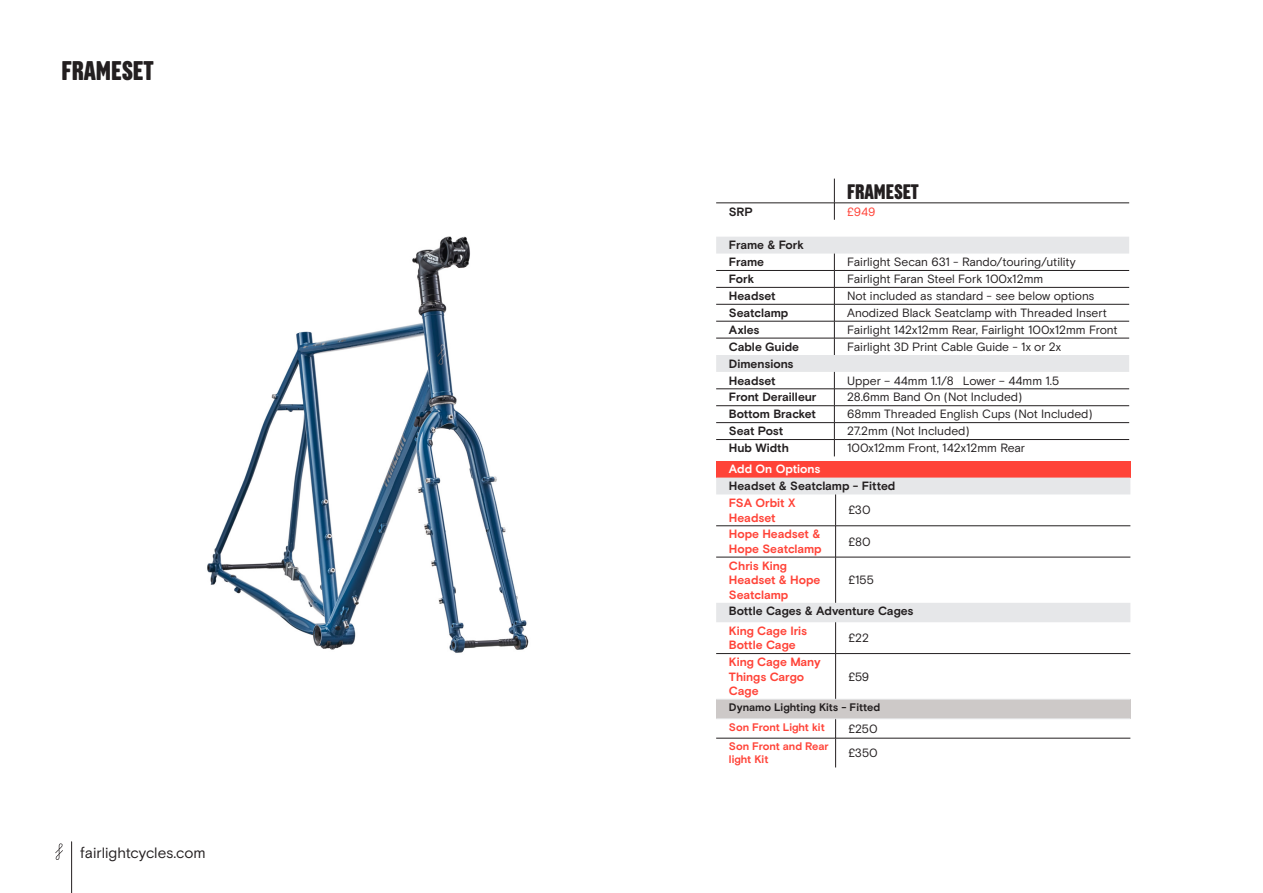
<style>
.page{position:relative;width:1263px;height:893px;background:#fff}
.page>*{position:absolute;margin:0;border:0;box-sizing:border-box;transform-origin:0 0}
.t1{font:700 27px "Fairlight";color:#231f20}
.t2{font:700 21px "Fairlight";color:#231f20}
.t3{font:15px "Basis Grotesque";color:#231f20}
.t4{font:12px "Basis Grotesque";color:#231f20}
.t5{font:700 12px "Basis Grotesque";letter-spacing:-.005em;color:#231f20}
.t6{font:700 12px/14.4px "Basis Grotesque";letter-spacing:-.005em;color:#ff4338}
.t7{font:700 12px "Basis Grotesque";color:#fff}
.t8{font:12px "Basis Grotesque";color:#ff4338}
.t9{font:700 10.95px/13.2px "Basis Grotesque";color:#ff4338}
.t10{font:700 10.95px "Basis Grotesque";color:#231f20}
</style>
<div class="page">
<svg style="left:55px;top:843px;width:8px;height:17px"></svg>
<hr style="left:71px;top:842px;width:1px;height:51px;background:#231f20">
<div style="left:716px;top:461px;width:414px;height:17px;background:#ff4338"></div>
<svg style="left:716px;top:478px;width:414px;height:144px"></svg>
<div style="left:716px;top:699px;width:414px;height:20px;background:#cdc9c8"></div>
<hr style="left:835px;top:494px;width:1px;height:32px;background:#231f20">
<hr style="left:835px;top:526px;width:1px;height:31px;background:#231f20">
<hr style="left:835px;top:557px;width:1px;height:46px;background:#231f20">
<hr style="left:835px;top:622px;width:1px;height:31px;background:#231f20">
<hr style="left:835px;top:654px;width:1px;height:45px;background:#231f20">
<hr style="left:716px;top:525px;width:120px;height:1px;background:#231f20">
<hr style="left:836px;top:525px;width:294px;height:1px;background:#231f20">
<hr style="left:716px;top:557px;width:120px;height:1px;background:#231f20">
<hr style="left:836px;top:557px;width:294px;height:1px;background:#231f20">
<hr style="left:716px;top:653px;width:120px;height:1px;background:#231f20">
<hr style="left:836px;top:653px;width:294px;height:1px;background:#231f20">
<hr style="left:716px;top:699px;width:120px;height:1px;background:#e6e7e9">
<hr style="left:836px;top:699px;width:294px;height:1px;background:#e6e7e9">
<hr style="left:716px;top:718px;width:120px;height:1px;background:#e6e7e9">
<hr style="left:836px;top:718px;width:294px;height:1px;background:#e6e7e9">
<hr style="left:716px;top:738px;width:120px;height:1px;background:#231f20">
<hr style="left:836px;top:738px;width:294px;height:1px;background:#231f20">
<svg style="left:835px;top:719px;width:1px;height:48px"></svg>
<svg style="left:716px;top:237px;width:413px;height:135px"></svg>
<svg style="left:834px;top:179px;width:1px;height:41px"></svg>
<hr style="left:716px;top:270px;width:118px;height:1px;background:#231f20">
<hr style="left:834px;top:270px;width:295px;height:1px;background:#231f20">
<hr style="left:716px;top:287px;width:118px;height:1px;background:#231f20">
<hr style="left:834px;top:287px;width:295px;height:1px;background:#231f20">
<hr style="left:716px;top:304px;width:118px;height:1px;background:#231f20">
<hr style="left:834px;top:304px;width:295px;height:1px;background:#231f20">
<hr style="left:716px;top:321px;width:118px;height:1px;background:#231f20">
<hr style="left:834px;top:321px;width:295px;height:1px;background:#231f20">
<hr style="left:716px;top:338px;width:118px;height:1px;background:#231f20">
<hr style="left:834px;top:338px;width:295px;height:1px;background:#231f20">
<svg style="left:834px;top:254px;width:1px;height:101px"></svg>
<hr style="left:716px;top:389px;width:118px;height:1px;background:#231f20">
<hr style="left:834px;top:389px;width:295px;height:1px;background:#231f20">
<hr style="left:716px;top:405px;width:118px;height:1px;background:#231f20">
<hr style="left:834px;top:405px;width:295px;height:1px;background:#231f20">
<hr style="left:716px;top:422px;width:118px;height:1px;background:#231f20">
<hr style="left:834px;top:422px;width:295px;height:1px;background:#231f20">
<hr style="left:716px;top:439px;width:118px;height:1px;background:#231f20">
<hr style="left:834px;top:439px;width:295px;height:1px;background:#231f20">
<svg style="left:834px;top:372px;width:1px;height:84px"></svg>
<hr style="left:716px;top:203px;width:118px;height:1px;background:#231f20">
<hr style="left:834px;top:203px;width:295px;height:1px;background:#231f20">
<img style="left:207px;top:236px;width:322px;height:417px">
<p class="t1" style="left:61px;top:61px;width:94px">FRAMESET</p>
<p class="t3" style="left:80px;top:844px;width:127px">fairlightcycles.com</p>
<p class="t2" style="left:847px;top:184px;width:73px">FRAMESET</p>
<p class="t5" style="left:729px;top:204px;width:25px">SRP</p>
<p class="t8" style="left:847px;top:204px;width:30px">£949</p>
<p class="t5" style="left:729px;top:238px;width:77px">Frame &amp; Fork</p>
<p class="t5" style="left:729px;top:255px;width:37px">Frame</p>
<p class="t4" style="left:847px;top:255px;width:230px">Fairlight Secan 631 - Rando/touring/utility</p>
<p class="t5" style="left:729px;top:272px;width:27px">Fork</p>
<p class="t4" style="left:847px;top:272px;width:198px">Fairlight Faran Steel Fork 100x12mm</p>
<p class="t5" style="left:729px;top:289px;width:48px">Headset</p>
<p class="t4" style="left:847px;top:289px;width:249px">Not included as standard - see below options</p>
<p class="t5" style="left:729px;top:306px;width:61px">Seatclamp</p>
<p class="t4" style="left:847px;top:306px;width:261px">Anodized Black Seatclamp with Threaded Insert</p>
<p class="t5" style="left:729px;top:323px;width:32px">Axles</p>
<p class="t4" style="left:847px;top:323px;width:272px">Fairlight 142x12mm Rear, Fairlight 100x12mm Front</p>
<p class="t5" style="left:729px;top:340px;width:72px">Cable Guide</p>
<p class="t4" style="left:847px;top:340px;width:215px">Fairlight 3D Print Cable Guide - 1x or 2x</p>
<p class="t5" style="left:729px;top:356px;width:66px">Dimensions</p>
<p class="t5" style="left:729px;top:373px;width:48px">Headset</p>
<p class="t4" style="left:847px;top:373px;width:220px">Upper – 44mm 1.1/8″ Lower – 44mm 1.5″</p>
<p class="t5" style="left:729px;top:390px;width:89px">Front Derailleur</p>
<p class="t4" style="left:847px;top:390px;width:177px">28.6mm Band On (Not Included)</p>
<p class="t5" style="left:729px;top:407px;width:89px">Bottom Bracket</p>
<p class="t4" style="left:847px;top:407px;width:247px">68mm Threaded English Cups (Not Included)</p>
<p class="t5" style="left:729px;top:424px;width:56px">Seat Post</p>
<p class="t4" style="left:847px;top:424px;width:124px">27.2mm (Not Included)</p>
<p class="t5" style="left:729px;top:441px;width:61px">Hub Width</p>
<p class="t4" style="left:847px;top:441px;width:179px">100x12mm Front, 142x12mm Rear</p>
<p class="t7" style="left:729px;top:462px;width:93px">Add On Options</p>
<p class="t5" style="left:729px;top:479px;width:168px">Headset &amp; Seatclamp - Fitted</p>
<p class="t6" style="left:729px;top:496px;width:68px">FSA Orbit X<br>Headset</p>
<p class="t4" style="left:848px;top:503px;width:24px">£30</p>
<p class="t6" style="left:729px;top:527px;width:94px">Hope Headset &amp;<br>Hope Seatclamp</p>
<p class="t4" style="left:848px;top:534px;width:24px">£80</p>
<p class="t6" style="left:729px;top:558px;width:93px">Chris King<br>Headset &amp; Hope<br>Seatclamp</p>
<p class="t4" style="left:848px;top:573px;width:27px">£155</p>
<p class="t5" style="left:729px;top:604px;width:186px">Bottle Cages &amp; Adventure Cages</p>
<p class="t6" style="left:729px;top:623px;width:80px">King Cage Iris<br>Bottle Cage</p>
<p class="t4" style="left:848px;top:631px;width:22px">£22</p>
<p class="t6" style="left:729px;top:655px;width:93px">King Cage Many<br>Things Cargo<br>Cage</p>
<p class="t4" style="left:848px;top:669px;width:22px">£59</p>
<p class="t10" style="left:729px;top:701px;width:153px">Dynamo Lighting Kits - Fitted</p>
<p class="t9" style="left:729px;top:720px;width:97px">Son Front Light kit</p>
<p class="t4" style="left:848px;top:721px;width:31px">£250</p>
<p class="t9" style="left:729px;top:739px;width:101px">Son Front and Rear light Kit</p>
<p class="t4" style="left:848px;top:746px;width:31px">£350</p>
</div>
